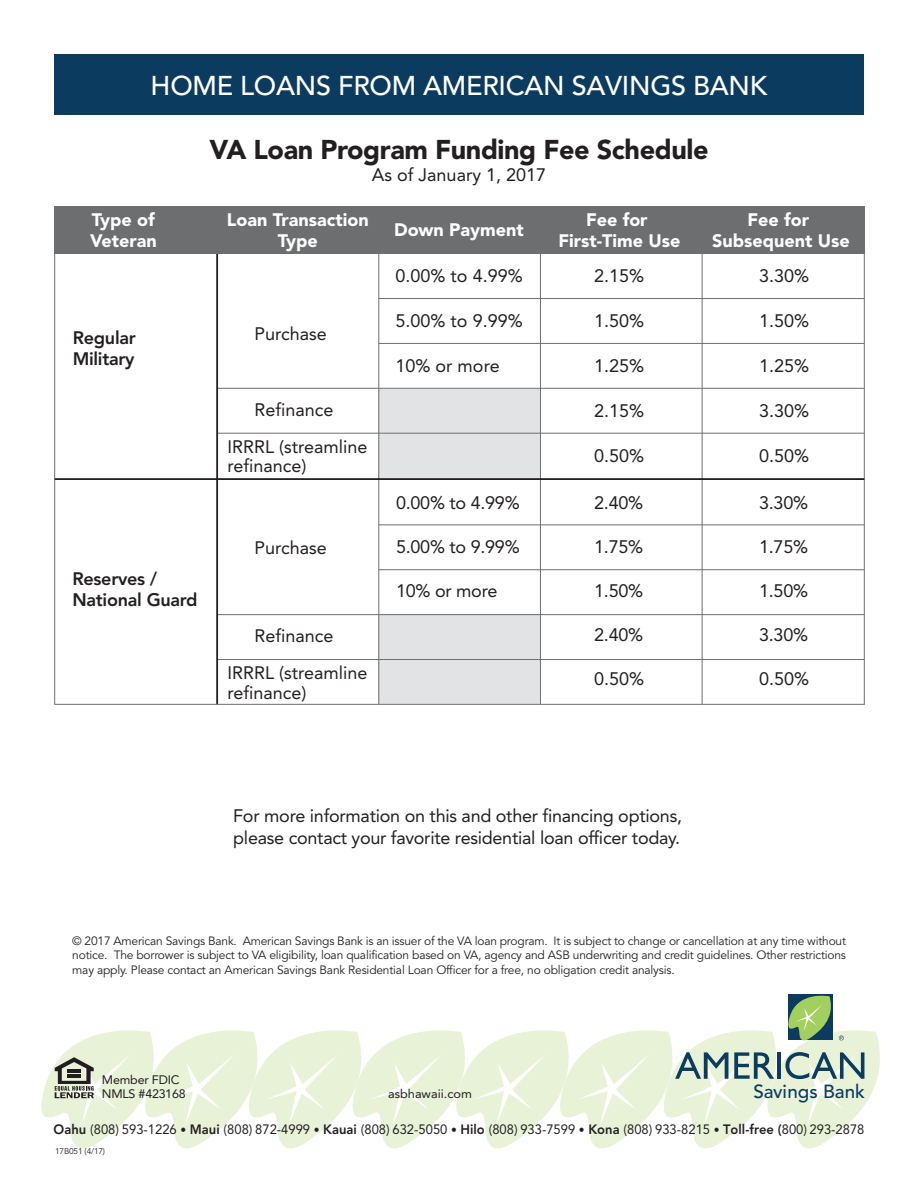
<style>
.page{position:relative;width:918px;height:1188px;background:#fff}
.page>*{position:absolute;margin:0;border:0;box-sizing:border-box;transform-origin:0 0}
.t1{font:500 27px "Avenir";letter-spacing:-.01em;color:#fff}
.t2{font:900 27px "Avenir";letter-spacing:-.015em;color:#231f20}
.t3{font:500 18.9px "Avenir";color:#0c3b60}
.t4{font:18px/36.9px "Avenir";letter-spacing:-.015em;color:#231f20}
.t5{font:900 18px/21px "Avenir";color:#fff;text-align:center}
.t6{font:800 18px/21px "Avenir";letter-spacing:-.015em;color:#231f20}
.t7{font:13.5px "Avenir";color:#231f20;scale:.96 1}
.t8{font:12.3px/14.2px "Avenir";letter-spacing:-.015em;color:#221e1f}
.t9{font:12.3px "Avenir";letter-spacing:-.015em;color:#221e1f;scale:1.04 1}
.t10{font:12px/14.4px "Avenir";letter-spacing:-.015em;color:#231f20;text-align:justify}
.t11{font:8.25px "Avenir";letter-spacing:-.015em;color:#231f20}
.s1{font-weight:800}
.s2{font-size:12px}
</style>
<div class="page">
<div style="left:379px;top:389px;width:161px;height:90px;background:#e2e3e4"></div>
<div style="left:379px;top:615px;width:161px;height:89px;background:#e2e3e4"></div>
<hr style="left:217px;top:388px;width:647px;height:1px;background:#6d6e70">
<hr style="left:217px;top:433px;width:647px;height:1px;background:#6d6e70">
<hr style="left:217px;top:659px;width:647px;height:1px;background:#6d6e70">
<hr style="left:217px;top:614px;width:647px;height:1px;background:#6d6e70">
<hr style="left:216px;top:254px;width:2px;height:450px;background:#231f20">
<div style="left:54px;top:206px;width:811px;height:48px;background:#6d6e70"></div>
<div style="left:55px;top:54px;width:809px;height:61px;background:#0c3b60"></div>
<hr style="left:378px;top:206px;width:1px;height:498px;background:#6d6e70">
<hr style="left:540px;top:254px;width:1px;height:450px;background:#6d6e70">
<hr style="left:702px;top:254px;width:1px;height:450px;background:#6d6e70">
<hr style="left:379px;top:298px;width:485px;height:1px;background:#6d6e70">
<hr style="left:379px;top:343px;width:485px;height:1px;background:#6d6e70">
<hr style="left:379px;top:524px;width:485px;height:1px;background:#6d6e70">
<hr style="left:379px;top:569px;width:485px;height:1px;background:#6d6e70">
<hr style="left:55px;top:478px;width:809px;height:2px;background:#231f20">
<svg style="left:41px;top:994px;width:839px;height:155px"></svg>
<h1 class="t1" style="left:151px;top:75px;width:618px">HOME LOANS FROM AMERICAN SAVINGS BANK</h1>
<h1 class="t2" style="left:209px;top:139px;width:501px">VA Loan Program Funding Fee Schedule</h1>
<p class="t4" style="left:372px;top:157px;width:176px">As of January 1, 2017</p>
<p class="t5" style="left:90px;top:211px;width:68px;text-align:left">Type of<br>Veteran</p>
<p class="t5" style="left:712px;top:211px;width:139px">Fee for<br>Subsequent Use</p>
<p class="t5" style="left:227px;top:211px;width:143px">Loan Transaction<br>Type</p>
<p class="t5" style="left:394px;top:221px;width:131px">Down Payment</p>
<p class="t5" style="left:558px;top:211px;width:124px">Fee for<br>First-Time Use</p>
<p class="t6" style="left:73px;top:329px;width:65px">Regular<br>Military</p>
<p class="t6" style="left:72px;top:570px;width:127px">Reserves /<br>National Guard</p>
<p class="t4" style="left:255px;top:317px;width:74px">Purchase</p>
<p class="t4" style="left:227px;top:393px;width:142px;text-align:center">Refinance<br>IRRRL (streamline</p>
<p class="t4" style="left:227px;top:449px;width:81px">refinance)</p>
<p class="t4" style="left:255px;top:531px;width:74px">Purchase</p>
<p class="t4" style="left:255px;top:619px;width:81px">Refinance</p>
<p class="t4" style="left:227px;top:665px;width:142px;line-height:19.5px">IRRRL (streamline refinance)</p>
<p class="t4" style="left:396px;top:259px;width:129px">0.00% to 4.99%</p>
<p class="t4" style="left:396px;top:304px;width:129px">5.00% to 9.99%</p>
<p class="t4" style="left:396px;top:349px;width:106px">10% or more</p>
<p class="t4" style="left:396px;top:486px;width:125px">0.00% to 4.99%</p>
<p class="t4" style="left:396px;top:530px;width:125px">5.00% to 9.99%</p>
<p class="t4" style="left:396px;top:574px;width:103px">10% or more</p>
<p class="t4" style="left:594px;top:259px;width:52px">2.15%</p>
<p class="t4" style="left:594px;top:304px;width:52px">1.50%</p>
<p class="t4" style="left:594px;top:349px;width:52px">1.25%</p>
<p class="t4" style="left:594px;top:394px;width:52px">2.15%</p>
<p class="t4" style="left:594px;top:439px;width:52px">0.50%</p>
<p class="t4" style="left:594px;top:486px;width:50px">2.40%</p>
<p class="t4" style="left:594px;top:530px;width:50px">1.75%</p>
<p class="t4" style="left:594px;top:574px;width:50px">1.50%</p>
<p class="t4" style="left:594px;top:618px;width:50px">2.40%</p>
<p class="t4" style="left:594px;top:662px;width:52px">0.50%</p>
<p class="t4" style="left:233px;top:806px;width:450px;line-height:21.6px">For more information on this and other financing options, please contact your favorite residential loan officer today.</p>
<p class="t4" style="left:759px;top:259px;width:52px">3.30%</p>
<p class="t4" style="left:759px;top:304px;width:52px">1.50%</p>
<p class="t4" style="left:759px;top:349px;width:52px">1.25%</p>
<p class="t4" style="left:759px;top:394px;width:52px">3.30%</p>
<p class="t4" style="left:759px;top:439px;width:52px">0.50%</p>
<p class="t4" style="left:759px;top:486px;width:50px">3.30%</p>
<p class="t4" style="left:759px;top:530px;width:50px">1.75%</p>
<p class="t4" style="left:759px;top:574px;width:50px">1.50%</p>
<p class="t4" style="left:759px;top:618px;width:50px">3.30%</p>
<p class="t4" style="left:759px;top:662px;width:52px">0.50%</p>
<p class="t10" style="left:72px;top:935px;width:775px">© 2017 American Savings Bank. American Savings Bank is an issuer of the VA loan program. It is subject to change or cancellation at any time without notice. The borrower is subject to VA eligibility, loan qualification based on VA, agency and ASB underwriting and credit guidelines. Other restrictions may apply. Please contact an American Savings Bank Residential Loan Officer for a free, no obligation credit analysis.</p>
<p class="t8" style="left:102px;top:1074px;width:85px">Member FDIC<br>NMLS #423168</p>
<p class="t9" style="left:388px;top:1089px;width:82px">asbhawaii.com</p>
<p class="t3" style="left:753px;top:1084px;width:113px">Savings Bank</p>
<p class="t7" style="left:54px;top:1123px;width:846px"><span class="s1">Oahu</span> (808) 593-1226 <span class="s2">•</span> <span class="s1">Maui</span> (808) 872-4999 <span class="s2">•</span> <span class="s1">Kauai</span> (808) 632-5050 <span class="s2">•</span> <span class="s1">Hilo</span> (808) 933-7599 <span class="s2">•</span> <span class="s1">Kona</span> (808) 933-8215 <span class="s2">•</span> <span class="s1">Toll-free (</span>800) 293-2878</p>
<p class="t11" style="left:55px;top:1148px;width:52px">17B051 (4/17)</p>
</div>
